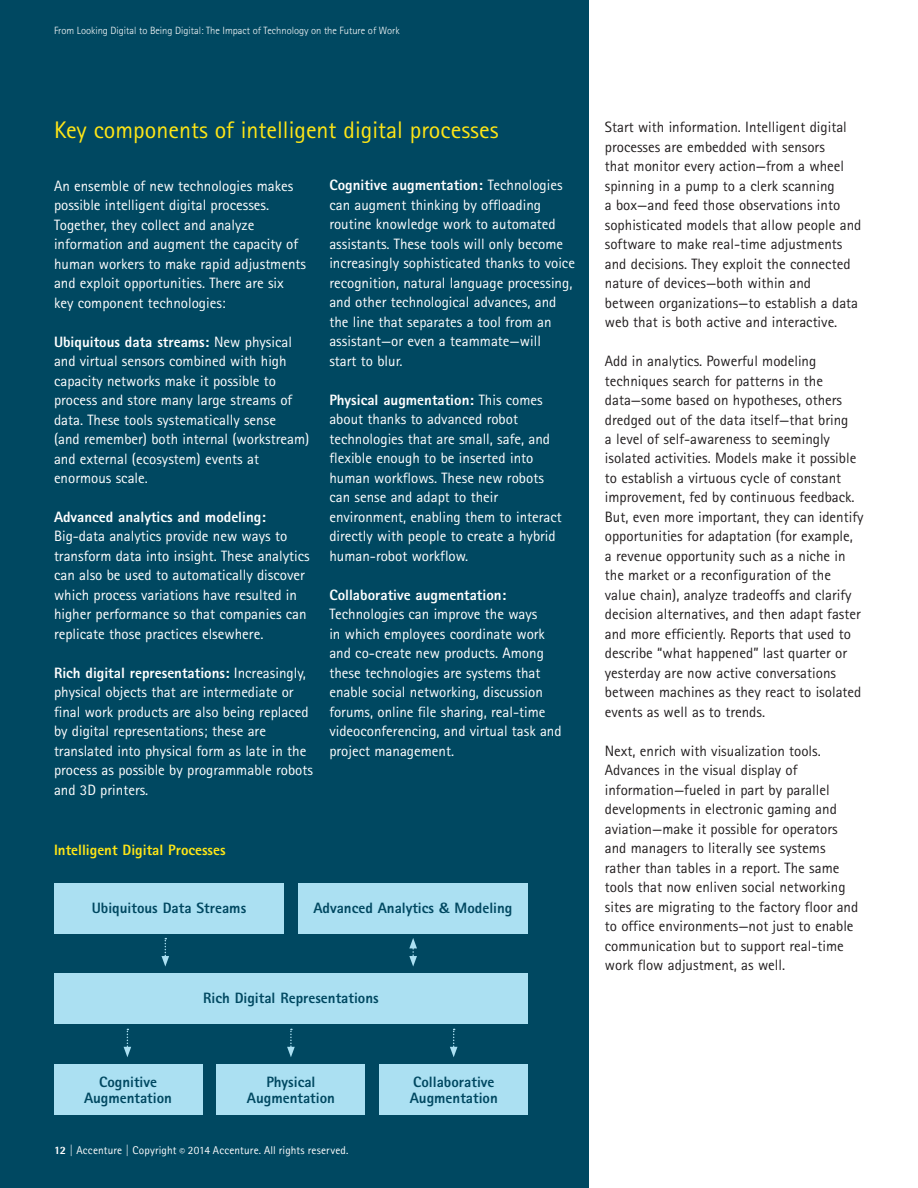
<style>
.page{position:relative;width:918px;height:1188px;background:#fff}
.page>*{position:absolute;margin:0;border:0;box-sizing:border-box;transform-origin:0 0}
.A_level_Headline{font:24px "Agfa Rotis Sans Serif";color:#ffe616}
.F1-10_13_Body_Text{font:15px/19.5px "Agfa Rotis Sans Serif";color:#fff}
.F1-10_13_Body_Text-2{font:15px/19.5px "Agfa Rotis Sans Serif";color:#231f20}
.C_level_headline{font:800 15px/16.5px "Agfa Rotis Sans Serif";color:#004861;text-align:center}
.C_level_headline-2{font:800 15px "Agfa Rotis Sans Serif";color:#ffe616}
.Folio{font:11.25px "Agfa Rotis Sans Serif";letter-spacing:.015em;color:#fff}
.t1{font:300 10.5px "Agfa Rotis Sans Serif";color:#fff}
.s1{font-weight:800}
.s2{font-family:"Agfa Rotis Semisans";font-weight:800}
</style>
<div class="page">
<div style="left:0;top:0;width:589px;height:1188px;background:#004861"></div>
<div style="left:54px;top:883px;width:230px;height:50px;background:#abe0f2"></div>
<div style="left:54px;top:1064px;width:148px;height:51px;background:#abe0f2"></div>
<div style="left:298px;top:883px;width:230px;height:50px;background:#abe0f2"></div>
<div style="left:54px;top:973px;width:474px;height:50px;background:#abe0f2"></div>
<div style="left:217px;top:1064px;width:148px;height:51px;background:#abe0f2"></div>
<div style="left:380px;top:1064px;width:148px;height:51px;background:#abe0f2"></div>
<svg style="left:124px;top:1029px;width:7px;height:28px"></svg>
<svg style="left:161px;top:938px;width:8px;height:29px"></svg>
<svg style="left:287px;top:1029px;width:8px;height:28px"></svg>
<svg style="left:450px;top:1029px;width:8px;height:28px"></svg>
<svg style="left:409px;top:938px;width:8px;height:29px"></svg>
<p class="t1" style="left:54px;top:24px;width:347px">From Looking Digital to Being Digital: The Impact of Technology on the Future of Work</p>
<p class="A_level_Headline" style="left:54px;top:116px;width:446px">Key components of intelligent digital processes</p>
<p class="F1-10_13_Body_Text" style="left:54px;top:176px;width:254px">An ensemble of new technologies makes possible intelligent digital processes.<br>Together, they collect and analyze information and augment the capacity of human workers to make rapid adjustments and exploit opportunities. There are six key component technologies:</p>
<p class="F1-10_13_Body_Text" style="left:54px;top:332px;width:257px"><span class="s1">Ubiquitous data streams:</span> New physical and virtual sensors combined with high capacity networks make it possible to process and store many large streams of data. These tools systematically sense<br>(and remember) both internal (workstream) and external (ecosystem) events at enormous scale.</p>
<p class="F1-10_13_Body_Text" style="left:54px;top:507px;width:257px"><span class="s1">Advanced analytics and modeling:<br></span>Big-data analytics provide new ways to transform data into insight. These analytics can also be used to automatically discover which process variations have resulted in higher performance so that companies can replicate those practices elsewhere.</p>
<p class="F1-10_13_Body_Text" style="left:54px;top:663px;width:261px"><span class="s1">Rich digital representations:</span> Increasingly, physical objects that are intermediate or final work products are also being replaced by digital representations; these are translated into physical form as late in the process as possible by programmable robots and 3D printers.</p>
<p class="F1-10_13_Body_Text" style="left:329px;top:176px;width:247px"><span class="s1">Cognitive augmentation:</span> Technologies can augment thinking by offloading routine knowledge work to automated assistants. These tools will only become increasingly sophisticated thanks to voice recognition, natural language processing, and other technological advances, and the line that separates a tool from an assistant—or even a teammate—will<br>start to blur.</p>
<p class="F1-10_13_Body_Text" style="left:329px;top:390px;width:234px"><span class="s1">Physical augmentation:</span> This comes about thanks to advanced robot technologies that are small, safe, and flexible enough to be inserted into human workflows. These new robots can sense and adapt to their environment, enabling them to interact directly with people to create a hybrid human-robot workflow.</p>
<p class="F1-10_13_Body_Text" style="left:329px;top:585px;width:234px"><span class="s1">Collaborative augmentation:<br></span>Technologies can improve the ways<br>in which employees coordinate work and co-create new products. Among these technologies are systems that enable social networking, discussion forums, online file sharing, real-time videoconferencing, and virtual task and project management.</p>
<p class="C_level_headline-2" style="left:54px;top:840px;width:173px">Intelligent Digital Processes</p>
<p class="C_level_headline" style="left:92px;top:899px;width:156px">Ubiquitous Data Streams</p>
<p class="C_level_headline" style="left:313px;top:899px;width:200px">Advanced Analytics &amp; Modeling</p>
<p class="C_level_headline" style="left:84px;top:1073px;width:90px">Cognitive<br>Augmentation</p>
<p class="C_level_headline" style="left:203px;top:989px;width:177px">Rich Digital Representations</p>
<p class="C_level_headline" style="left:247px;top:1073px;width:90px">Physical<br>Augmentation</p>
<p class="Folio" style="left:54px;top:1144px;width:296px"><span class="s2">12</span> <span class="s1">|</span> Accenture <span class="s1">|</span> Copyright © 2014 Accenture. All rights reserved.</p>
<p class="C_level_headline" style="left:410px;top:1073px;width:90px;text-align:left">Collaborative<br>Augmentation</p>
<p class="F1-10_13_Body_Text-2" style="left:605px;top:117px;width:258px">Start with information. Intelligent digital processes are embedded with sensors<br>that monitor every action—from a wheel spinning in a pump to a clerk scanning<br>a box—and feed those observations into sophisticated models that allow people and software to make real-time adjustments and decisions. They exploit the connected nature of devices—both within and between organizations—to establish a data web that is both active and interactive.</p>
<p class="F1-10_13_Body_Text-2" style="left:605px;top:351px;width:260px">Add in analytics. Powerful modeling techniques search for patterns in the data—some based on hypotheses, others dredged out of the data itself—that bring<br>a level of self-awareness to seemingly isolated activities. Models make it possible to establish a virtuous cycle of constant improvement, fed by continuous feedback.<br>But, even more important, they can identify opportunities for adaptation (for example, a revenue opportunity such as a niche in the market or a reconfiguration of the value chain), analyze tradeoffs and clarify decision alternatives, and then adapt faster and more efficiently. Reports that used to describe “what happened” last quarter or yesterday are now active conversations between machines as they react to isolated events as well as to trends.</p>
<p class="F1-10_13_Body_Text-2" style="left:605px;top:741px;width:255px">Next, enrich with visualization tools.<br>Advances in the visual display of information—fueled in part by parallel developments in electronic gaming and aviation—make it possible for operators and managers to literally see systems rather than tables in a report. The same tools that now enliven social networking sites are migrating to the factory floor and to office environments—not just to enable communication but to support real-time work flow adjustment, as well.</p>
</div>
